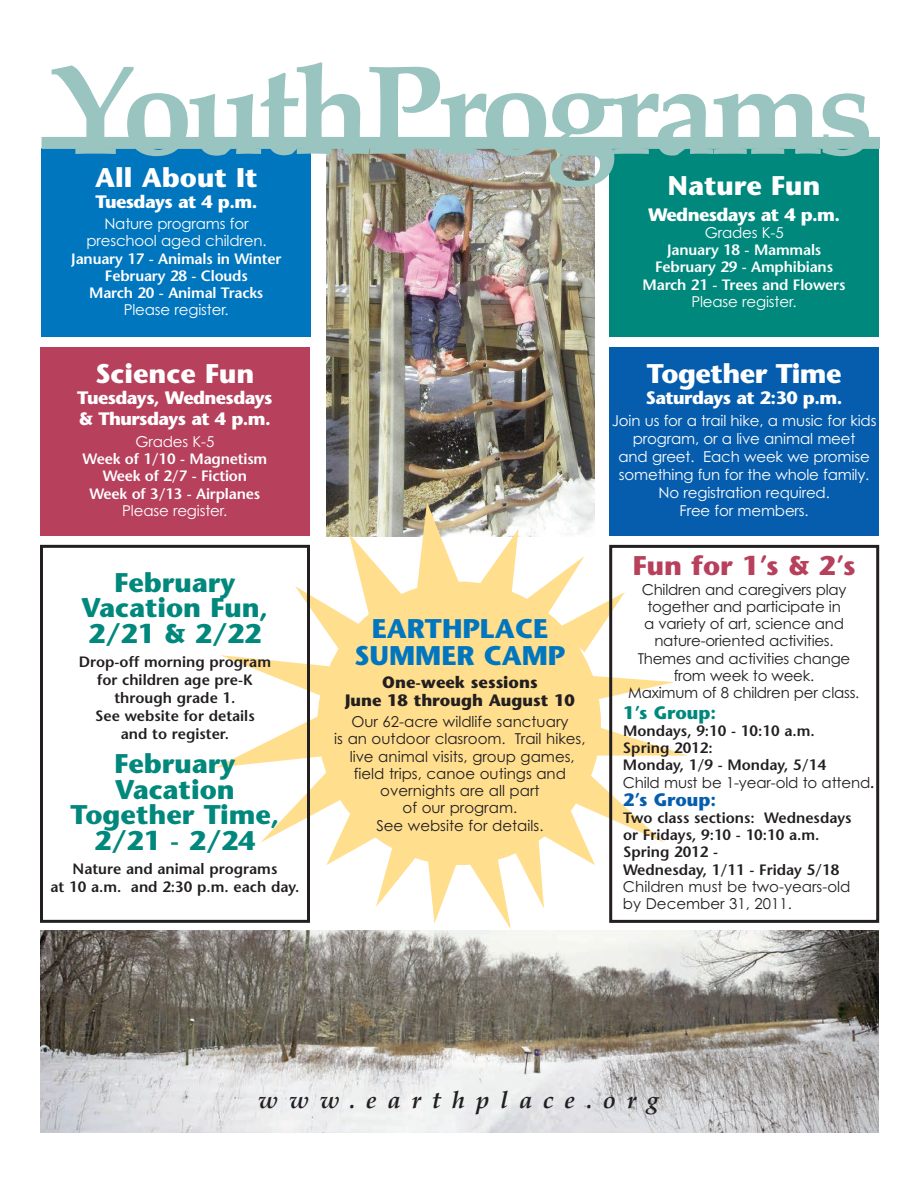
<style>
.page{position:relative;width:918px;height:1188px;background:#fff}
.page>*{position:absolute;margin:0;border:0;box-sizing:border-box;transform-origin:0 0}
.t1{font:700 127.5px "Palatino";letter-spacing:-.05em;color:#99c4c0}
.t2{font:700 27px/25.5px "Stone Sans";color:#01887d;text-align:center}
.t3{font:700 27px "Stone Sans";color:#fff}
.t4{font:700 27px/27px "Stone Sans";color:#0076bf;text-align:center}
.t5{font:700 27px "Stone Sans";color:#b7405c}
.t6{font:700 27px "Stone Sans";letter-spacing:-.02em;color:#fff}
.t7{font:italic 700 24px "Palatino";letter-spacing:.45em;color:#231f20}
.t8{font:700 18px/21px "Stone Sans";letter-spacing:-.03em;color:#fff}
.t9{font:700 18px "Stone Sans";color:#01887d}
.t10{font:700 18px "Stone Sans";color:#065dad}
.t11{font:700 16.5px/18px "Stone Sans";color:#231f20;text-align:center}
.t12{font:15px/17.2px "Century Gothic";letter-spacing:-.005em;color:#231f20;text-align:center}
.t13{font:600 15px/18px "Stone Sans";color:#231f20;text-align:center}
.t14{font:15px/18px "Century Gothic";letter-spacing:-.01em;color:#fff;text-align:center}
.t15{font:600 15px/17.2px "Stone Sans";letter-spacing:-.01em;color:#fff;text-align:center}
.s1{font-family:"Stone Sans";font-weight:600}
</style>
<div class="page">
<img style="left:326px;top:149px;width:269px;height:388px">
<div style="left:317px;top:582px;width:284px;height:283px;background:#ffde8e;border-radius:50%"></div>
<svg style="left:416px;top:502px;width:45px;height:87px"></svg>
<svg style="left:475px;top:529px;width:150px;height:123px"></svg>
<svg style="left:592px;top:675px;width:82px;height:27px"></svg>
<svg style="left:597px;top:728px;width:91px;height:28px"></svg>
<svg style="left:220px;top:534px;width:187px;height:165px"></svg>
<svg style="left:216px;top:714px;width:202px;height:193px"></svg>
<svg style="left:427px;top:771px;width:237px;height:158px"></svg>
<div style="left:40px;top:545px;width:270px;height:378px;border:3px solid #231f20"></div>
<img style="left:40px;top:930px;width:838px;height:203px">
<div style="left:41px;top:148px;width:270px;height:189px;background:#0076bf"></div>
<div style="left:609px;top:148px;width:270px;height:189px;background:#01887d"></div>
<div style="left:609px;top:347px;width:270px;height:189px;background:#065dad"></div>
<div style="left:40px;top:347px;width:270px;height:189px;background:#b7405c"></div>
<div style="left:609px;top:545px;width:270px;height:378px;border:3px solid #231f20"></div>
<div style="left:42px;top:137px;width:838px;height:12px;background:#99c4c0"></div>
<h1 class="t1" style="left:50px;top:35px;width:825px">YouthPrograms</h1>
<h2 class="t3" style="left:95px;top:167px;width:164px">All About It</h2>
<p class="t8" style="left:95px;top:193px;width:163px">Tuesdays at 4 p.m.</p>
<p class="t14" style="left:86px;top:215px;width:182px;line-height:17.2px">Nature programs for preschool aged children.</p>
<p class="t15" style="left:71px;top:251px;width:212px">January 17 - Animals in Winter<br>February 28 - Clouds<br>March 20 - Animal Tracks</p>
<p class="t14" style="left:124px;top:301px;width:107px">Please register.</p>
<h2 class="t3" style="left:668px;top:175px;width:154px">Nature Fun</h2>
<p class="t8" style="left:648px;top:206px;width:194px">Wednesdays at 4 p.m.</p>
<p class="t14" style="left:705px;top:224px;width:80px">Grades K-5</p>
<p class="t15" style="left:643px;top:243px;width:204px">January 18 - Mammals<br>February 29 - Amphibians<br>March 21 - Trees and Flowers</p>
<p class="t14" style="left:691px;top:293px;width:107px">Please register.</p>
<h2 class="t3" style="left:95px;top:364px;width:161px">Science Fun</h2>
<p class="t8" style="left:77px;top:390px;width:197px">Tuesdays, Wednesdays &amp; Thursdays at 4 p.m.</p>
<p class="t14" style="left:136px;top:433px;width:80px">Grades K-5</p>
<p class="t15" style="left:83px;top:452px;width:186px">Week of 1/10 - Magnetism<br>Week of 2/7 - Fiction<br>Week of 3/13 - Airplanes</p>
<p class="t14" style="left:122px;top:502px;width:107px">Please register.</p>
<h2 class="t2" style="left:82px;top:572px;width:188px">February<br>Vacation Fun,<br>2/21 &amp; 2/22</h2>
<p class="t13" style="left:79px;top:654px;width:194px">Drop-off morning program for children age pre-K through grade 1.<br>See website for details<br>and to register.</p>
<h2 class="t2" style="left:70px;top:754px;width:211px">February<br>Vacation<br>Together Time,<br>2/21 - 2/24</h2>
<p class="t13" style="left:50px;top:862px;width:250px">Nature and animal programs<br>at 10 a.m. and 2:30 p.m. each day.</p>
<h2 class="t4" style="left:355px;top:618px;width:212px">EARTHPLACE<br>SUMMER CAMP</h2>
<p class="t11" style="left:345px;top:675px;width:231px">One-week sessions<br>June 18 through August 10</p>
<p class="t12" style="left:334px;top:713px;width:253px">Our 62-acre wildlife sanctuary<br>is an outdoor clasroom. Trail hikes, live animal visits, group games, field trips, canoe outings and overnights are all part<br>of our program.<br>See website for details.</p>
<h2 class="t6" style="left:647px;top:363px;width:196px">Together Time</h2>
<p class="t8" style="left:646px;top:389px;width:198px">Saturdays at 2:30 p.m.</p>
<p class="t14" style="left:612px;top:412px;width:266px">Join us for a trail hike, a music for kids program, or a live animal meet<br>and greet. Each week we promise something fun for the whole family.<br>No registration required.<br>Free for members.</p>
<h2 class="t5" style="left:633px;top:555px;width:224px">Fun for 1’s &amp; 2’s</h2>
<p class="t12" style="left:628px;top:581px;width:233px">Children and caregivers play together and participate in<br>a variety of art, science and nature-oriented activities.<br>Themes and activities change from week to week.<br>Maximum of 8 children per class.</p>
<p class="t9" style="left:623px;top:705px;width:95px">1’s Group:</p>
<p class="t13" style="left:623px;top:724px;width:205px;line-height:17.2px;text-align:left">Mondays, 9:10 - 10:10 a.m.<br>Spring 2012:<br>Monday, 1/9 - Monday, 5/14</p>
<p class="t12" style="left:623px;top:774px;width:253px">Child must be 1-year-old to attend<span class="s1">.</span></p>
<p class="t10" style="left:623px;top:792px;width:95px">2’s Group:</p>
<p class="t13" style="left:623px;top:811px;width:230px;line-height:17.2px;text-align:left">Two class sections: Wednesdays or Fridays, 9:10 - 10:10 a.m.<br>Spring 2012 -<br>Wednesday, 1/11 - Friday 5/18</p>
<p class="t12" style="left:623px;top:878px;width:229px;text-align:left">Children must be two-years-old by December 31, 2011.</p>
<h3 class="t7" style="left:258px;top:1091px;width:402px">www.earthplace.org</h3>
</div>
